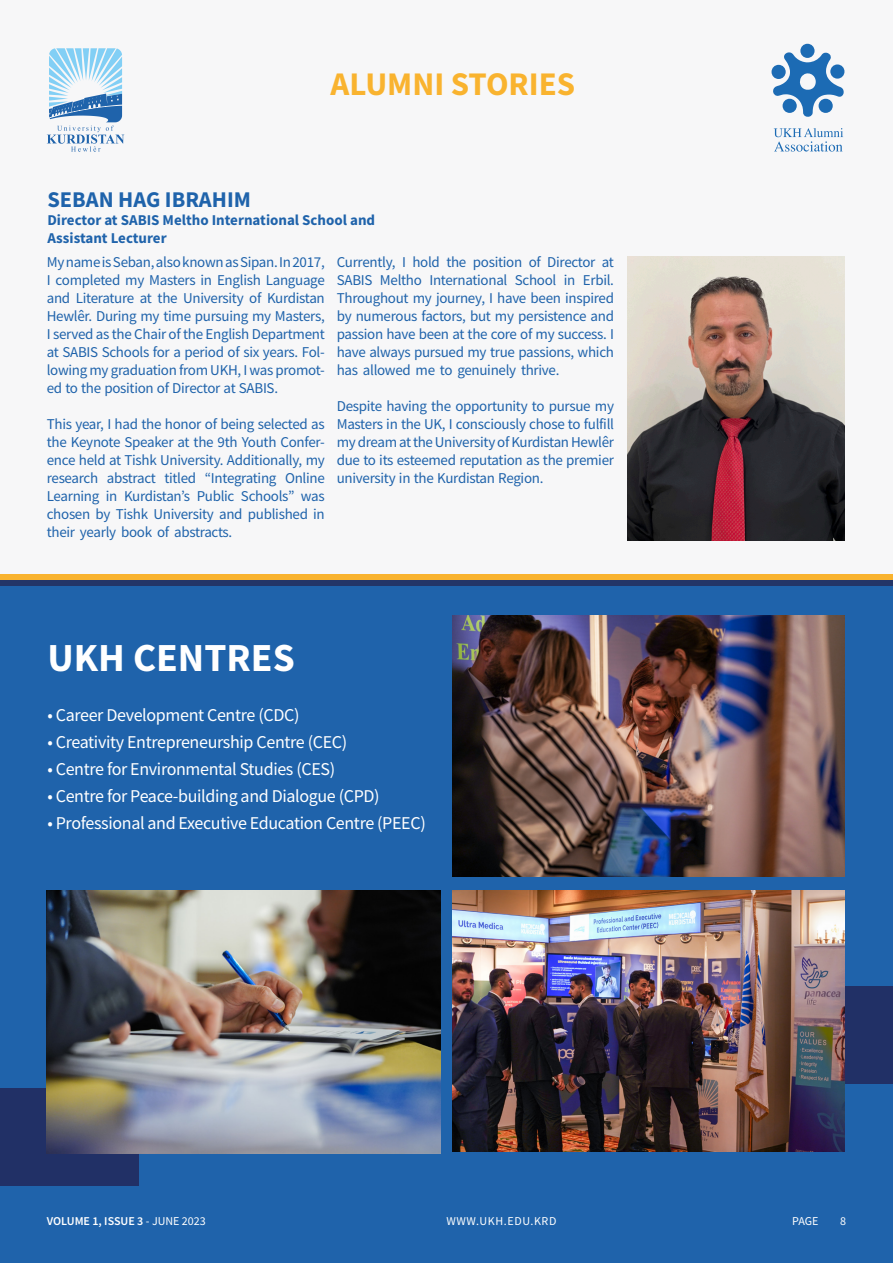
<style>
.page{position:relative;width:893px;height:1263px;background:#fff}
.page>*{position:absolute;margin:0;border:0;box-sizing:border-box;transform-origin:0 0}
.t1{font:700 39.75px "Source Sans Pro";color:#fff}
.t2{font:700 33px "Source Sans Pro";color:#f9b32f}
.t3{font:700 22.5px "Source Sans Pro";color:#1f63ab}
.t4{font:18px "Source Sans Pro";letter-spacing:-.02em;color:#fff}
.t5{font:15px/18px "Source Sans Pro";letter-spacing:-.02em;color:#1f63ab;text-align:justify}
.t6{font:700 15px/18px "Source Sans Pro";color:#1f63ab}
.t7{font:600 12px "Source Sans Pro";color:#fff}
.t8{font:12px "Source Sans Pro";letter-spacing:.05em;color:#fff}
.s1{font-weight:400}
</style>
<div class="page">
<div style="left:0;top:0;width:893px;height:748px;background:#f7f7f8"></div>
<div style="left:0;top:580px;width:893px;height:683px;background:#1f63ab"></div>
<div style="left:0;top:574px;width:893px;height:11px;background:#233567"></div>
<svg style="left:773px;top:52px;width:71px;height:65px"></svg>
<div style="left:771px;top:65px;width:15px;height:14px;background:#1c6bb4;border-radius:50%"></div>
<div style="left:800px;top:44px;width:14px;height:14px;background:#1c6bb4;border-radius:50%"></div>
<div style="left:783px;top:99px;width:14px;height:14px;background:#1c6bb4;border-radius:50%"></div>
<div style="left:819px;top:99px;width:14px;height:14px;background:#1c6bb4;border-radius:50%"></div>
<div style="left:830px;top:64px;width:15px;height:15px;background:#1c6bb4;border-radius:50%"></div>
<svg style="left:774px;top:128px;width:69px;height:24px"></svg>
<div style="left:0;top:574px;width:893px;height:6px;background:#f9b32f"></div>
<svg style="left:47px;top:48px;width:77px;height:104px"></svg>
<div style="left:736px;top:986px;width:157px;height:98px;background:#213066"></div>
<div style="left:0;top:1089px;width:138px;height:97px;background:#213066"></div>
<img style="left:627px;top:256px;width:217px;height:284px">
<img style="left:453px;top:891px;width:391px;height:261px">
<img style="left:453px;top:616px;width:391px;height:261px">
<img style="left:47px;top:891px;width:394px;height:263px">
<p class="t2" style="left:331px;top:61px;width:246px">ALUMNI STORIES</p>
<p class="t3" style="left:47px;top:184px;width:205px">SEBAN HAG IBRAHIM</p>
<p class="t6" style="left:47px;top:210px;width:329px">Director at SABIS Meltho International School and<br>Assistant Lecturer</p>
<p class="t5" style="left:337px;top:253px;width:279px;text-align:right">Currently I, hold the position of Director at<br>Erbil.</p>
<p class="t5" style="left:47px;top:253px;width:280px">MynameisSeban,alsoknownasSipan In. 2017, I completed my Masters in English Language and Literature at the University of Kurdistan Hewlêr. During my time pursuing my Masters, I served as the Chair of the English Department</p>
<p class="t5" style="left:47px;top:379px;width:233px">ed to the position of Director at SABIS.</p>
<p class="t5" style="left:380px;top:271px;width:44px">Meltho</p>
<p class="t5" style="left:429px;top:271px;width:80px">International</p>
<p class="t5" style="left:515px;top:271px;width:43px">School</p>
<p class="t5" style="left:564px;top:271px;width:13px">in</p>
<p class="t5" style="left:337px;top:271px;width:279px;text-align:left">SABIS<br>Throughout my journey I, have been inspired by numerous factors, but my persistence and passion have been at the core of my success I. have always pursued my true passions, which has allowed me to genuinely thrive.</p>
<p class="t5" style="left:337px;top:397px;width:279px">Despite having the opportunity to pursue my Masters in the UK I, consciously chose to fulfill mydreamattheUniversityofKurdistanHewlêr due to its esteemed reputation as the premier university in the Kurdistan Region.</p>
<p class="t5" style="left:47px;top:343px;width:280px">at SABIS Schools for a period of six years. Fol-</p>
<p class="t5" style="left:47px;top:361px;width:280px">lowing my graduation from UKH I, was promot-</p>
<p class="t5" style="left:47px;top:415px;width:280px">This year I, had the honor of being selected as</p>
<p class="t5" style="left:47px;top:451px;width:280px">ence held at Tishk University. Additionally, my</p>
<p class="t5" style="left:47px;top:433px;width:280px">the Keynote Speaker at the 9th Youth Confer-</p>
<p class="t5" style="left:285px;top:469px;width:41px">Online</p>
<p class="t5" style="left:47px;top:469px;width:280px;text-align:left">research<br>Learning in Kurdistan s’ Public Schools” was chosen by Tishk University and published in their yearly book of abstracts.</p>
<p class="t5" style="left:107px;top:469px;width:50px">abstract</p>
<p class="t5" style="left:164px;top:469px;width:33px">titled</p>
<p class="t5" style="left:205px;top:469px;width:73px">“Integrating</p>
<p class="t1" style="left:47px;top:631px;width:249px">UKH CENTRES</p>
<p class="t4" style="left:47px;top:703px;width:253px">• Career Development Centre (CDC(</p>
<p class="t4" style="left:47px;top:730px;width:301px">• Creativity Entrepreneurship Centre (CEC(</p>
<p class="t4" style="left:47px;top:757px;width:289px">• Centre for Environmental Studies (CES(</p>
<p class="t4" style="left:47px;top:784px;width:334px">• Centre for Peace-building and Dialogue (CPD(</p>
<p class="t4" style="left:47px;top:811px;width:380px">• Professional and Executive Education Centre (PEEC(</p>
<p class="t7" style="left:47px;top:1213px;width:161px">VOLUME 1, ISSUE <span class="s1">-</span>3 <span class="s1">JUNE 2023</span></p>
<p class="t8" style="left:446px;top:1213px;width:111px">WWW.UKH.EDU.KRD</p>
<p class="t8" style="left:792px;top:1213px;width:28px">PAGE</p>
<p class="t8" style="left:840px;top:1213px;width:7px">8</p>
</div>
